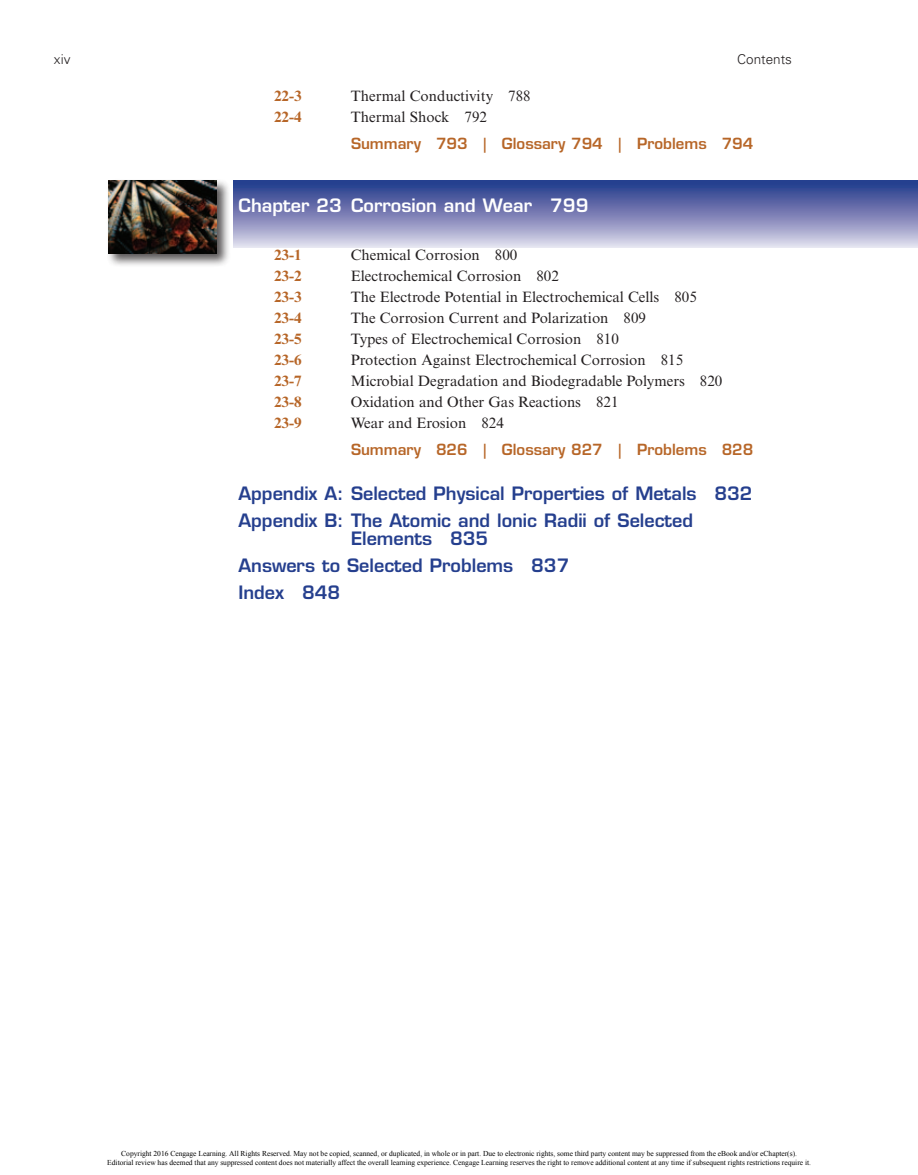
<style>
.page{position:relative;width:918px;height:1175px;background:#fff}
.page>*{position:absolute;margin:0;border:0;box-sizing:border-box;transform-origin:0 0}
.t1{font:600 18px/27px "Eurostile LT Std";color:#253f8e}
.t2{font:600 18px "Eurostile LT Std";color:#fff}
.t3{font:15px "Times New Roman MT Std";color:#231f20}
.t4{font:600 15px/27px "Eurostile LT Std";color:#b76628}
.t5{font:700 15px "Times New Roman MT Std";color:#b76628}
.t6{font:300 13.5px "Univers LT Std";color:#231f20}
.t7{font:7.5px/9px "Times New Roman";color:#000;text-align:center}
.s1{font-family:"Times New Roman MT Std";font-weight:400;color:#231f20}
</style>
<div class="page">
<div style="left:234px;top:180px;width:684px;height:68px;background:linear-gradient(to bottom,#1a2f85,#ddd7e9)"></div>
<div style="left:106px;top:178px;width:125px;height:89px;background:#231f20;opacity:.75"></div>
<img style="left:108px;top:180px;width:109px;height:73px">
<p class="t6" style="left:54px;top:51px;width:18px">xiv</p>
<p class="t6" style="left:737px;top:51px;width:56px">Contents</p>
<p class="t5" style="left:274px;top:86px;width:29px">22-3</p>
<p class="t3" style="left:351px;top:87px;width:181px">Thermal Conductivity 788</p>
<p class="t5" style="left:274px;top:107px;width:29px">22-4</p>
<p class="t4" style="left:351px;top:103px;width:404px"><span class="s1">Thermal Shock 792<br></span>Summary 793 | Glossary 794 | Problems 794</p>
<p class="t2" style="left:238px;top:194px;width:351px">Chapter 23 Corrosion and Wear 799</p>
<p class="t5" style="left:274px;top:245px;width:29px">23-1</p>
<p class="t3" style="left:351px;top:246px;width:168px">Chemical Corrosion 800</p>
<p class="t5" style="left:274px;top:266px;width:29px">23-2</p>
<p class="t3" style="left:351px;top:267px;width:210px">Electrochemical Corrosion 802</p>
<p class="t5" style="left:274px;top:287px;width:29px">23-3</p>
<p class="t3" style="left:351px;top:288px;width:348px">The Electrode Potential in Electrochemical Cells 805</p>
<p class="t5" style="left:274px;top:308px;width:29px">23-4</p>
<p class="t3" style="left:351px;top:309px;width:297px">The Corrosion Current and Polarization 809</p>
<p class="t5" style="left:274px;top:329px;width:29px">23-5</p>
<p class="t3" style="left:351px;top:330px;width:270px">Types of Electrochemical Corrosion 810</p>
<p class="t5" style="left:274px;top:350px;width:29px">23-6</p>
<p class="t3" style="left:351px;top:351px;width:334px">Protection Against Electrochemical Corrosion 815</p>
<p class="t5" style="left:274px;top:371px;width:29px">23-7</p>
<p class="t3" style="left:351px;top:372px;width:373px">Microbial Degradation and Biodegradable Polymers 820</p>
<p class="t5" style="left:274px;top:392px;width:29px">23-8</p>
<p class="t3" style="left:351px;top:393px;width:269px">Oxidation and Other Gas Reactions 821</p>
<p class="t5" style="left:274px;top:413px;width:29px">23-9</p>
<p class="t4" style="left:351px;top:409px;width:404px"><span class="s1">Wear and Erosion 824<br></span>Summary 826 | Glossary 827 | Problems 828</p>
<p class="t1" style="left:238px;top:480px;width:516px">Appendix A: Selected Physical Properties of Metals 832<br>Appendix B: The Atomic and lonic Radii of Selected</p>
<p class="t1" style="left:238px;top:525px;width:332px;text-indent:113px">Elements 835<br>Answers to Selected Problems 837<br>Index 848</p>
<p class="t7" style="left:107px;top:1149px;width:705px">Copyright 2016 Cengage Learning. All Rights Reserved. May not be copied, scanned, or duplicated, in whole or in part. Due to electronic rights, some third party content may be suppressed from the eBook and/or eChapter(s).<br>Editorial review has deemed that any suppressed content does not materially affect the overall learning experience. Cengage Learning reserves the right to remove additional content at any time if subsequent rights restrictions require it.</p>
</div>
